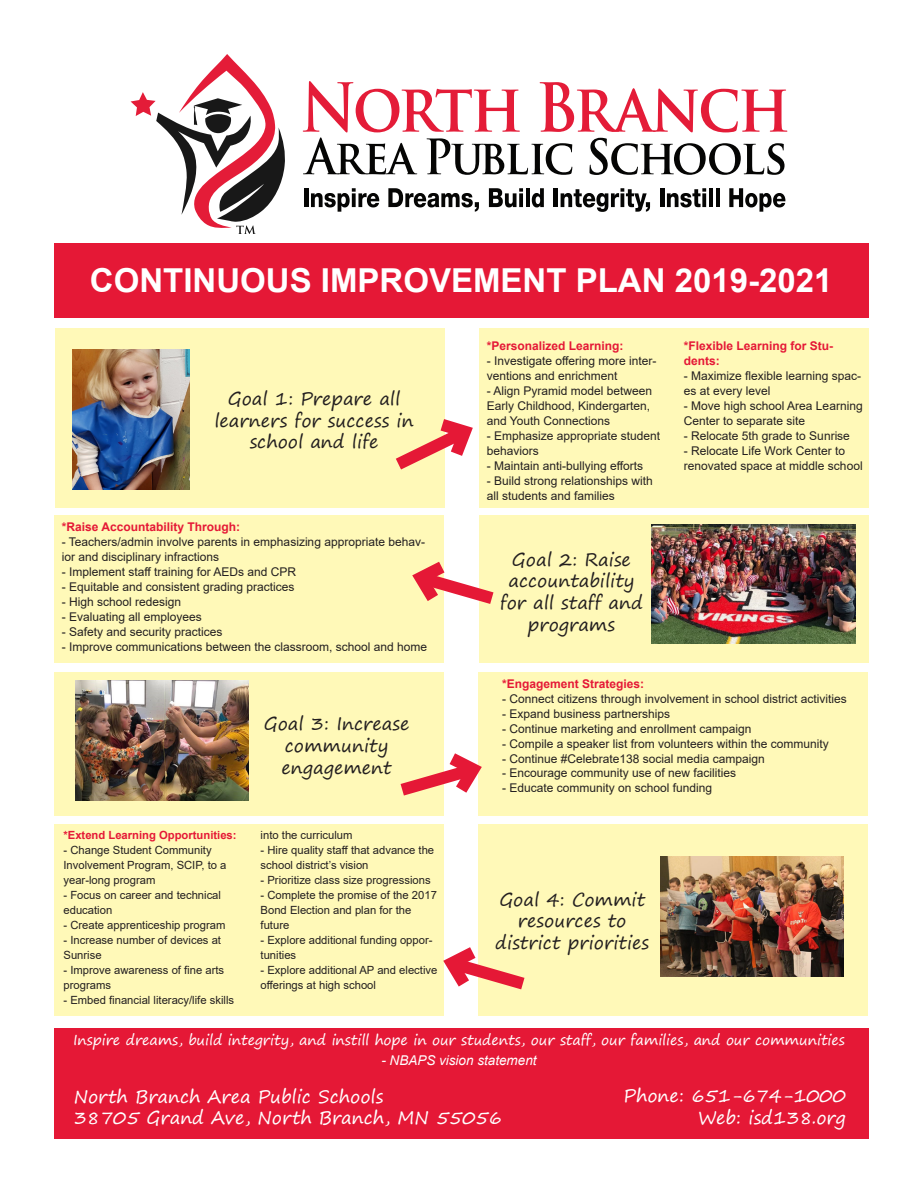
<style>
.page{position:relative;width:918px;height:1188px;background:#fff}
.page>*{position:absolute;margin:0;border:0;box-sizing:border-box;transform-origin:0 0}
.t1{font:700 33px "Arial";color:#fff}
.t2{font:18px/21.6px "Segoe Print";color:#231f20;text-align:center}
.t3{font:18px "Segoe Print";color:#fff}
.t4{font:14.25px "Segoe Print";letter-spacing:-.01em;color:#fff}
.t5{font:italic 13.5px "Arial";color:#fff}
.t6{font:12px/15px "Arial";color:#231f20}
.t7{font:700 12px/15px "Arial";color:#e51836}
.t8{font:11.25px/15px "Arial";color:#231f20}
.t9{font:700 11.25px "Arial";color:#e51836}
</style>
<div class="page">
<svg style="left:303px;top:81px;width:484px;height:94px"></svg>
<hr style="left:304px;top:188px;width:4px;height:19px;background:#050504">
<svg style="left:311px;top:188px;width:68px;height:24px"></svg>
<svg style="left:388px;top:188px;width:91px;height:24px"></svg>
<svg style="left:489px;top:188px;width:34px;height:19px"></svg>
<hr style="left:526px;top:188px;width:4px;height:19px;background:#050504">
<svg style="left:532px;top:188px;width:12px;height:19px"></svg>
<hr style="left:554px;top:188px;width:4px;height:19px;background:#050504">
<svg style="left:561px;top:188px;width:89px;height:24px"></svg>
<hr style="left:660px;top:188px;width:4px;height:19px;background:#050504">
<svg style="left:667px;top:188px;width:39px;height:19px"></svg>
<hr style="left:709px;top:188px;width:4px;height:19px;background:#050504">
<hr style="left:716px;top:188px;width:3px;height:19px;background:#050504">
<svg style="left:729px;top:188px;width:56px;height:24px"></svg>
<svg style="left:131px;top:54px;width:154px;height:180px"></svg>
<div style="left:54px;top:243px;width:814px;height:74px;background:#e51836"></div>
<div style="left:55px;top:328px;width:389px;height:180px;background:#fff9b8"></div>
<div style="left:54px;top:515px;width:389px;height:147px;background:#fff9b8"></div>
<div style="left:54px;top:824px;width:389px;height:191px;background:#fff9b8"></div>
<div style="left:54px;top:1028px;width:814px;height:110px;background:#e51836"></div>
<div style="left:479px;top:328px;width:389px;height:180px;background:#fff9b8"></div>
<div style="left:479px;top:515px;width:389px;height:147px;background:#fff9b8"></div>
<div style="left:479px;top:672px;width:389px;height:143px;background:#fff9b8"></div>
<div style="left:479px;top:824px;width:389px;height:191px;background:#fff9b8"></div>
<img style="left:72px;top:350px;width:117px;height:140px">
<img style="left:652px;top:524px;width:204px;height:120px">
<div style="left:54px;top:672px;width:389px;height:143px;background:#fff9b8"></div>
<img style="left:76px;top:681px;width:172px;height:119px">
<img style="left:660px;top:857px;width:184px;height:119px">
<svg style="left:395px;top:410px;width:78px;height:70px"></svg>
<svg style="left:412px;top:551px;width:82px;height:63px"></svg>
<svg style="left:400px;top:743px;width:82px;height:63px"></svg>
<svg style="left:443px;top:936px;width:82px;height:64px"></svg>
<p class="t1" style="left:90px;top:257px;width:744px">CONTINUOUS IMPROVEMENT PLAN 2019-2021</p>
<p class="t2" style="left:214px;top:387px;width:201px">Goal 1: Prepare all learners for success in school and life</p>
<p class="t7" style="left:62px;top:519px;width:180px">*Raise Accountability Through:</p>
<p class="t6" style="left:62px;top:534px;width:365px">- Teachers/admin involve parents in emphasizing appropriate behav&shy;ior and disciplinary infractions</p>
<p class="t6" style="left:62px;top:564px;width:236px">- Implement staff training for AEDs and CPR</p>
<p class="t6" style="left:62px;top:579px;width:234px">- Equitable and consistent grading practices</p>
<p class="t6" style="left:62px;top:594px;width:121px">- High school redesign</p>
<p class="t6" style="left:62px;top:609px;width:142px">- Evaluating all employees</p>
<p class="t6" style="left:62px;top:624px;width:162px">- Safety and security practices</p>
<p class="t6" style="left:62px;top:639px;width:367px">- Improve communications between the classroom, school and home</p>
<p class="t9" style="left:64px;top:827px;width:175px">*Extend Learning Opportunities:</p>
<p class="t8" style="left:64px;top:842px;width:164px">- Change Student Community<br>Involvement Program, SCIP, to a year-long program</p>
<p class="t8" style="left:64px;top:887px;width:159px">- Focus on career and technical education</p>
<p class="t8" style="left:64px;top:917px;width:163px">- Create apprenticeship program</p>
<p class="t8" style="left:64px;top:932px;width:159px">- Increase number of devices at<br>Sunrise</p>
<p class="t8" style="left:64px;top:962px;width:162px">- Improve awareness of fine arts programs</p>
<p class="t8" style="left:64px;top:992px;width:172px">- Embed financial literacy/life skills</p>
<p class="t2" style="left:264px;top:713px;width:147px">Goal 3: Increase community</p>
<p class="t2" style="left:282px;top:756px;width:112px">engagement</p>
<p class="t8" style="left:261px;top:827px;width:93px">into the curriculum</p>
<p class="t8" style="left:261px;top:842px;width:175px">- Hire quality staff that advance the school district’s vision</p>
<p class="t8" style="left:261px;top:872px;width:172px">- Prioritize class size progressions</p>
<p class="t8" style="left:261px;top:887px;width:178px">- Complete the promise of the 2017<br>Bond Election and plan for the future</p>
<p class="t8" style="left:261px;top:932px;width:173px">- Explore additional funding oppor&shy;tunities</p>
<p class="t8" style="left:261px;top:962px;width:178px">- Explore additional AP and elective offerings at high school</p>
<p class="t7" style="left:487px;top:338px;width:138px">*Personalized Learning:</p>
<p class="t6" style="left:487px;top:353px;width:171px">- Investigate offering more inter&shy;ventions and enrichment</p>
<p class="t6" style="left:487px;top:383px;width:167px">- Align Pyramid model between<br>Early Childhood, Kindergarten, and Youth Connections</p>
<p class="t6" style="left:487px;top:428px;width:175px">- Emphasize appropriate student behaviors</p>
<p class="t6" style="left:487px;top:458px;width:158px">- Maintain anti-bullying efforts</p>
<p class="t6" style="left:487px;top:473px;width:168px">- Build strong relationships with all students and families</p>
<p class="t2" style="left:500px;top:548px;width:144px">Goal 2: Raise accountability for all staff and programs</p>
<p class="t7" style="left:684px;top:338px;width:151px">*Flexible Learning for Stu&shy;dents:</p>
<p class="t6" style="left:684px;top:368px;width:179px">- Maximize flexible learning spac&shy;es at every level</p>
<p class="t6" style="left:684px;top:398px;width:180px">- Move high school Area Learning<br>Center to separate site</p>
<p class="t6" style="left:684px;top:428px;width:168px">- Relocate 5th grade to Sunrise</p>
<p class="t6" style="left:684px;top:443px;width:180px">- Relocate Life Work Center to renovated space at middle school</p>
<p class="t7" style="left:502px;top:676px;width:144px">*Engagement Strategies:</p>
<p class="t6" style="left:502px;top:691px;width:346px">- Connect citizens through involvement in school district activities</p>
<p class="t6" style="left:502px;top:706px;width:170px">- Expand business partnerships</p>
<p class="t6" style="left:502px;top:721px;width:251px">- Continue marketing and enrollment campaign</p>
<p class="t6" style="left:502px;top:736px;width:328px">- Compile a speaker list from volunteers within the community</p>
<p class="t6" style="left:502px;top:751px;width:264px">- Continue #Celebrate138 social media campaign</p>
<p class="t6" style="left:502px;top:766px;width:236px">- Encourage community use of new facilities</p>
<p class="t6" style="left:502px;top:780px;width:212px">- Educate community on school funding</p>
<p class="t2" style="left:499px;top:888px;width:147px">Goal 4: Commit resources to</p>
<p class="t2" style="left:495px;top:931px;width:156px">district priorities</p>
<p class="t4" style="left:73px;top:1027px;width:773px">Inspire dreams, build integrity, and instill hope in our students, our staff, our families, and our communities</p>
<p class="t5" style="left:381px;top:1051px;width:157px">- NBAPS vision statement</p>
<p class="t3" style="left:74px;top:1080px;width:311px">North Branch Area Public Schools</p>
<p class="t3" style="left:74px;top:1102px;width:430px">38705 Grand Ave, North Branch, MN 55056</p>
<p class="t3" style="left:623px;top:1080px;width:224px">Phone: 651-674-1000</p>
<p class="t3" style="left:698px;top:1101px;width:149px">Web: isd138.org</p>
</div>
